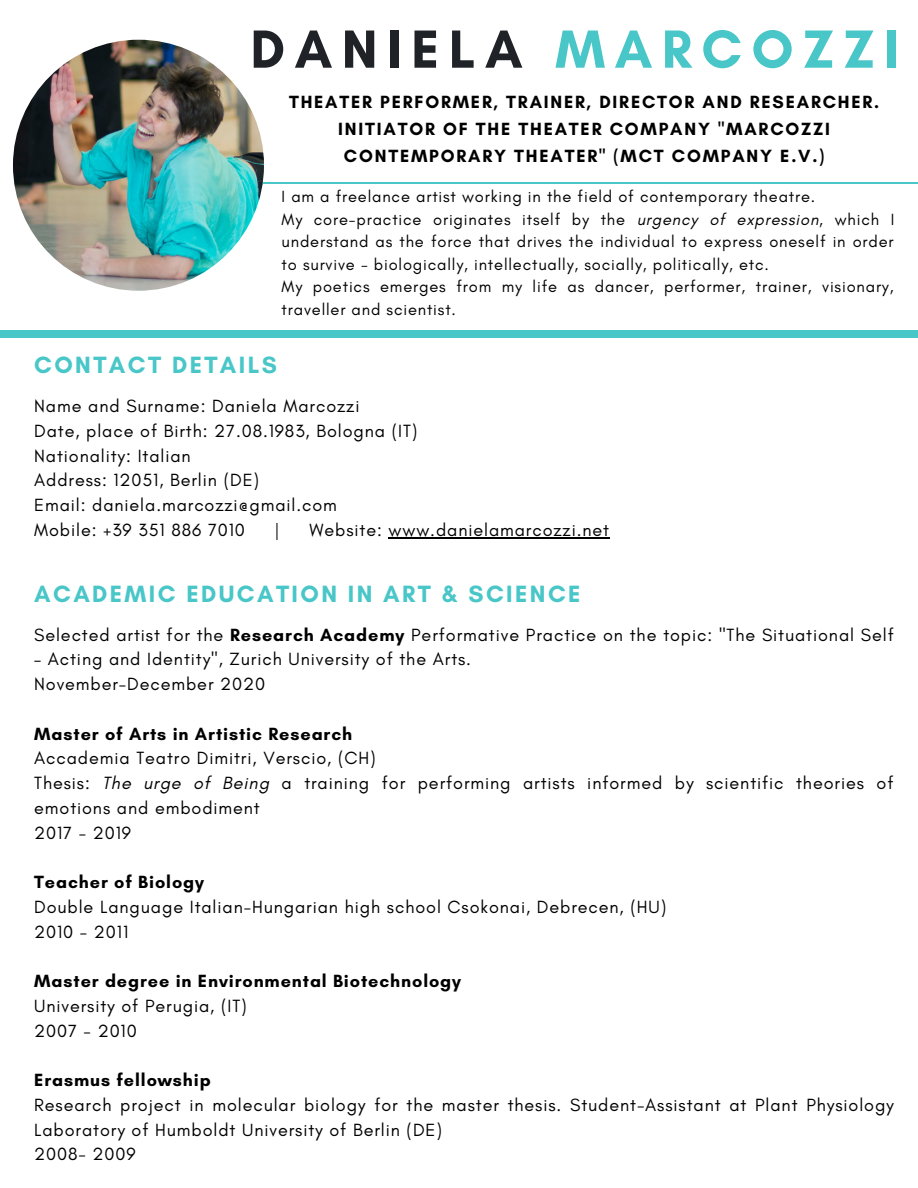
<style>
.page{position:relative;width:918px;height:1188px;background:#fff}
.page>*{position:absolute;margin:0;border:0;box-sizing:border-box;transform-origin:0 0}
.t1{font:700 54.75px "Glacial Indifference";letter-spacing:.175em;color:#48c6c8}
.t2{font:700 24px "Glacial Indifference";letter-spacing:.1em;color:#48c6c8}
.t3{font:18px/24.8px "Glacial Indifference";letter-spacing:.05em;color:#000}
.t4{font:700 18px/27px "Glacial Indifference";letter-spacing:.1em;color:#000;text-align:center}
.t5{font:700 18px "Glacial Indifference";letter-spacing:.05em;color:#000}
.t6{font:16.5px/22.5px "Glacial Indifference";letter-spacing:.05em;color:#000}
.s1{color:#1f2327}
.s2{font-style:italic}
.s3{font-weight:700}
</style>
<div class="page">
<div style="left:0;top:330px;width:918px;height:8px;background:#48c6c8"></div>
<hr style="left:263px;top:182px;width:655px;height:2px;background:#48c6c8">
<img style="left:13px;top:40px;width:251px;height:251px;border-radius:50%">
<hr style="left:389px;top:537px;width:221px;height:1px;background:#000">
<h1 class="t1" style="left:250px;top:16px;width:650px"><span class="s1">DANIELA</span> MARCOZZI</h1>
<p class="t4" style="left:289px;top:89px;width:592px">THEATER PERFORMER, TRAINER, DIRECTOR AND RESEARCHER.<br>INITIATOR OF THE THEATER COMPANY "MARCOZZI<br>CONTEMPORARY THEATER" (MCT COMPANY E.V.)</p>
<p class="t6" style="left:282px;top:185px;width:614px">I am a freelance artist working in the field of contemporary theatre.<br>My core-practice originates itself by the <span class="s2">urgency of expression</span>, which I understand as the force that drives the individual to express oneself in order to survive - biologically, intellectually, socially, politically, etc.<br>My poetics emerges from my life as dancer, performer, trainer, visionary, traveller and scientist.</p>
<h2 class="t2" style="left:34px;top:351px;width:244px">CONTACT DETAILS</h2>
<p class="t3" style="left:34px;top:393px;width:385px">Name and Surname: Daniela Marcozzi<br>Date, place of Birth: 27.08.1983, Bologna (IT)<br>Nationality: Italian<br>Address: 12051, Berlin (DE)<br>Email: daniela.marcozzi@gmail.com<br>Mobile: +39 351 886 7010</p>
<p class="t3" style="left:275px;top:517px;width:7px">|</p>
<p class="t3" style="left:310px;top:517px;width:301px">Website: www.danielamarcozzi.net</p>
<h2 class="t2" style="left:34px;top:579px;width:548px">ACADEMIC EDUCATION IN ART &amp; SCIENCE</h2>
<p class="t3" style="left:34px;top:622px;width:861px">Selected artist for the <span class="s3">Research Academy</span> Performative Practice on the topic: "The Situational Self</p>
<p class="t3" style="left:34px;top:647px;width:438px">– Acting and Identity", Zurich University of the Arts.<br>November-December 2020</p>
<p class="t5" style="left:34px;top:723px;width:320px">Master of Arts in Artistic Research</p>
<p class="t3" style="left:34px;top:746px;width:861px">Accademia Teatro Dimitri, Verscio, (CH)<br>Thesis: <span class="s2">The urge of Being</span> a training for performing artists informed by scientific theories of emotions and embodiment<br>2017 - 2019</p>
<p class="t5" style="left:34px;top:871px;width:171px">Teacher of Biology</p>
<p class="t3" style="left:34px;top:894px;width:634px">Double Language Italian-Hungarian high school Csokonai, Debrecen, (HU)<br>2010 - 2011</p>
<p class="t5" style="left:34px;top:970px;width:428px">Master degree in Environmental Biotechnology</p>
<p class="t3" style="left:34px;top:993px;width:214px">University of Perugia, (IT)<br>2007 - 2010</p>
<p class="t5" style="left:34px;top:1069px;width:178px">Erasmus fellowship</p>
<p class="t3" style="left:34px;top:1092px;width:861px">Research project in molecular biology for the master thesis. Student-Assistant at Plant Physiology<br>Laboratory of Humboldt University of Berlin (DE)<br>2008- 2009</p>
</div>
